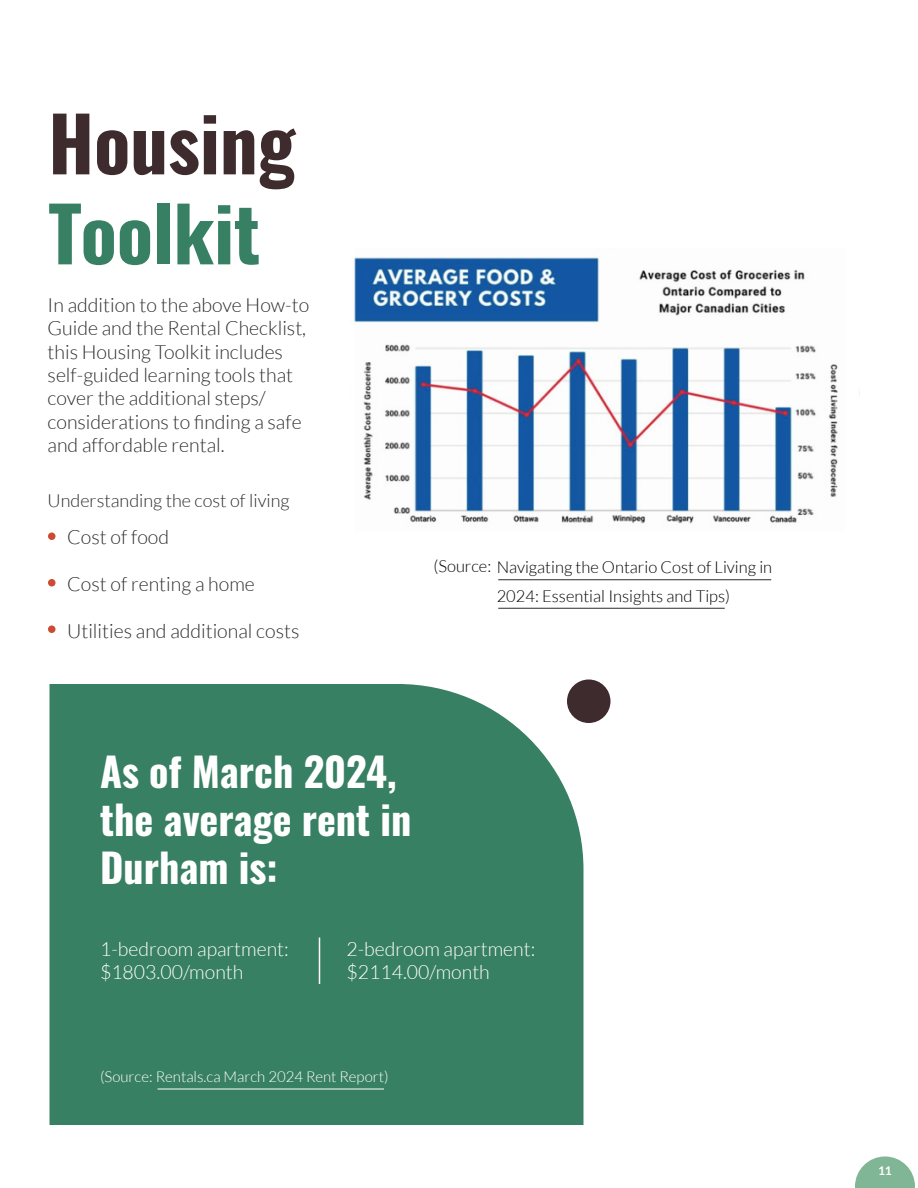
<style>
.page{position:relative;width:918px;height:1188px;background:#fff}
.page>*{position:absolute;margin:0;border:0;box-sizing:border-box;transform-origin:0 0}
.t1{font:75px "Oswald";color:#3e2b2e}
.t2{font:75px "Oswald";color:#388063}
.t3{font:40.05px/48px "Oswald";color:#fff}
.t4{font:300 19.5px/23.4px "Lato";color:#2b2b2b}
.t5{font:300 19.5px/23.4px "Lato";color:#fff}
.t6{font:300 18px "Lato";color:#2b2b2b}
.t7{font:300 16.5px/28.8px "Lato";color:#000}
.t8{font:300 15px "Lato";color:#fff}
.t9{font:700 12px "Lato";color:#fff}
</style>
<div class="page">
<svg style="left:855px;top:1156px;width:60px;height:32px"></svg>
<div style="left:50px;top:684px;width:534px;height:441px;background:#388063"></div>
<div style="left:48px;top:532px;width:8px;height:8px;background:#ce4b33;border-radius:50%"></div>
<div style="left:48px;top:579px;width:8px;height:7px;background:#ce4b33;border-radius:50%"></div>
<div style="left:48px;top:626px;width:8px;height:7px;background:#ce4b33;border-radius:50%"></div>
<img style="left:354px;top:256px;width:506px;height:268px">
<div style="left:567px;top:680px;width:43px;height:43px;background:#3e2b2e;border-radius:50%"></div>
<hr style="left:319px;top:938px;width:1px;height:46px;background:#fff">
<hr style="left:498px;top:579px;width:273px;height:1px;background:#2b2b2b">
<hr style="left:498px;top:608px;width:227px;height:1px;background:#2b2b2b">
<hr style="left:158px;top:1089px;width:226px;height:1px;background:#fff">
<h1 class="t1" style="left:48px;top:77px;width:249px">Housing</h1>
<h1 class="t2" style="left:48px;top:167px;width:214px">Toolkit</h1>
<p class="t4" style="left:48px;top:293px;width:263px">In addition to the above How-to<br>Guide and the Rental Checklist, this Housing Toolkit includes self-guided learning tools that cover the additional steps/ considerations to finding a safe and affordable rental.</p>
<p class="t6" style="left:48px;top:491px;width:243px">Understanding the cost of living</p>
<p class="t4" style="left:67px;top:526px;width:103px">Cost of food</p>
<p class="t4" style="left:67px;top:572px;width:189px">Cost of renting a home</p>
<p class="t4" style="left:67px;top:619px;width:234px">Utilities and additional costs</p>
<p class="t7" style="left:497px;top:553px;width:277px;text-indent:-63px">(Source: Navigating the Ontario Cost of Living in<br>2024: Essential Insights and Tips)</p>
<h2 class="t3" style="left:100px;top:744px;width:313px">As of March 2024, the average rent in<br>Durham is:</h2>
<p class="t5" style="left:100px;top:937px;width:190px">1-bedroom apartment: $1803.00/month</p>
<p class="t5" style="left:347px;top:937px;width:190px">2-bedroom apartment: $2114.00/month</p>
<p class="t8" style="left:100px;top:1069px;width:290px">(Source: Rentals.ca March 2024 Rent Report)</p>
<p class="t9" style="left:878px;top:1164px;width:15px">11</p>
</div>
